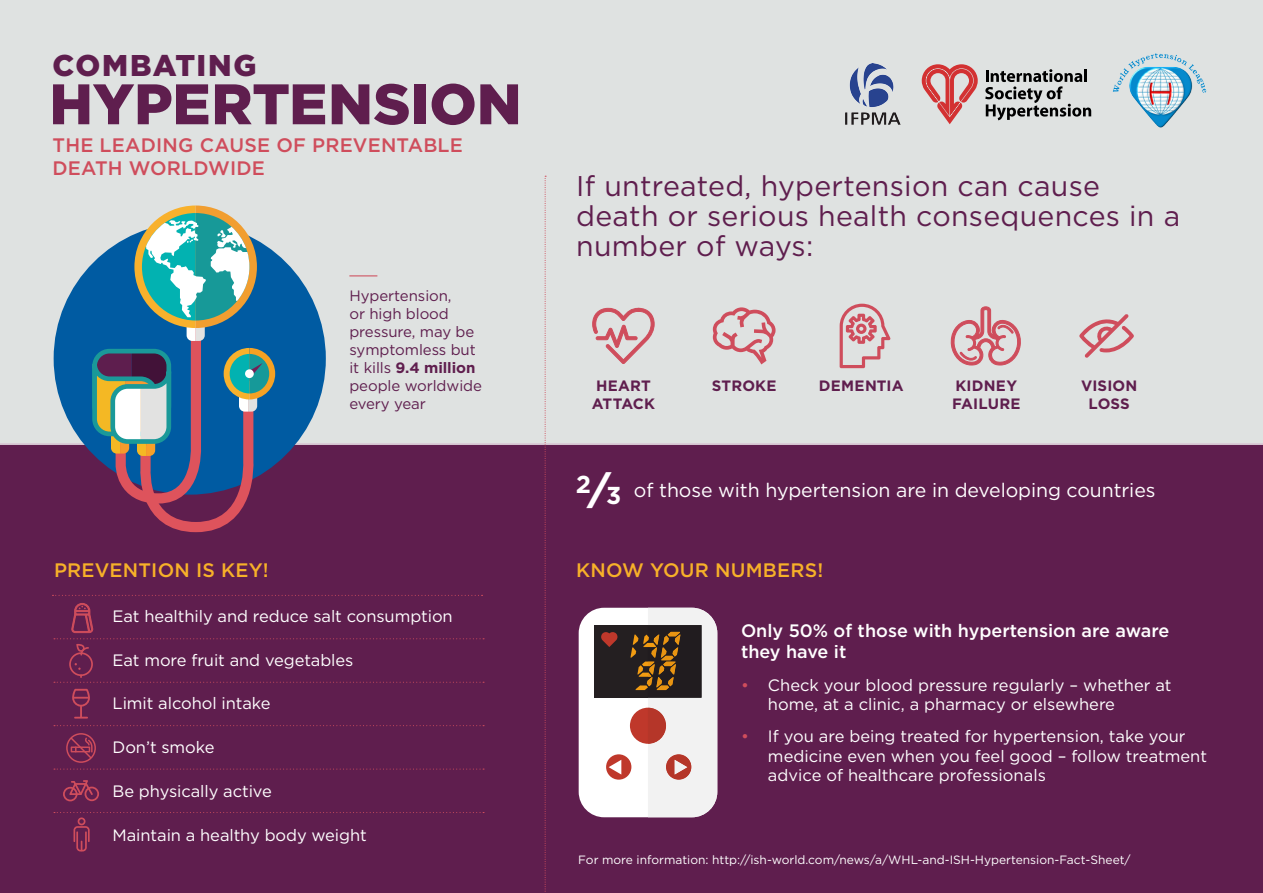
<style>
.page{position:relative;width:1263px;height:893px;background:#dfe2e1}
.page>*{position:absolute;margin:0;border:0;box-sizing:border-box;transform-origin:0 0}
.t1{font:900 57px "Gotham HTF";color:#5f1e4e}
.t2{font:900 30px "Gotham HTF";letter-spacing:.05em;color:#5f1e4e}
.t3{font:28.5px/30px "Gotham HTF";letter-spacing:.01em;color:#5f1e4e}
.t4{font:700 24.45px "Gotham HTF";color:#fff}
.t5{font:19.5px "Gotham HTF";letter-spacing:-.005em;color:#fff}
.t6{font:500 19.5px/22.5px "Gotham HTF";letter-spacing:.01em;color:#cf4d5c}
.t7{font:500 19.5px "Gotham HTF";letter-spacing:.01em;color:#f7b129}
.t8{font:500 18px/21.6px "Gotham HTF";color:#fff}
.t9{font:16.5px/19.5px "Gotham HTF";letter-spacing:-.005em;color:#fff}
.t10{font:15px/18px "Gotham HTF";letter-spacing:-.005em;color:#5f1e4e}
.t11{font:700 15px/18px "Gotham HTF";letter-spacing:.01em;color:#5f1e4e}
.t12{font:12px "Gotham HTF";color:#fff}
.s1{font-weight:700}
.s2{font-size:42px}
.s3{color:#cf4d5c}
</style>
<div class="page">
<div style="left:0;top:443px;width:1263px;height:450px;background:#5f1e4e"></div>
<div style="left:579px;top:608px;width:138px;height:209px;background:#fff;border-radius:25px"></div>
<div style="left:594px;top:625px;width:107px;height:73px;background:#241f21"></div>
<div style="left:606px;top:754px;width:25px;height:26px;background:#bf382b;border-radius:50%"></div>
<svg style="left:609px;top:760px;width:12px;height:15px"></svg>
<svg style="left:601px;top:632px;width:17px;height:15px"></svg>
<svg style="left:630px;top:608px;width:87px;height:209px"></svg>
<svg style="left:52px;top:595px;width:431px;height:1px"></svg>
<svg style="left:54px;top:725px;width:430px;height:1px"></svg>
<svg style="left:545px;top:176px;width:1px;height:717px"></svg>
<div style="left:54px;top:222px;width:272px;height:273px;background:#005ba2;border-radius:50%"></div>
<svg style="left:90px;top:206px;width:185px;height:326px"></svg>
<svg style="left:72px;top:689px;width:18px;height:30px"></svg>
<div style="left:54px;top:733px;width:430px;height:37px;background:#5f1e4e"></div>
<svg style="left:63px;top:780px;width:36px;height:21px"></svg>
<div style="left:54px;top:812px;width:430px;height:39px;background:#5f1e4e"></div>
<svg style="left:349px;top:275px;width:28px;height:1px"></svg>
<svg style="left:592px;top:308px;width:63px;height:56px"></svg>
<svg style="left:950px;top:306px;width:71px;height:60px"></svg>
<svg style="left:713px;top:307px;width:62px;height:57px"></svg>
<svg style="left:840px;top:304px;width:50px;height:64px"></svg>
<svg style="left:1079px;top:314px;width:55px;height:44px"></svg>
<div style="left:54px;top:603px;width:430px;height:80px;background:#5f1e4e"></div>
<img style="left:1112px;top:53px;width:95px;height:75px">
<svg style="left:922px;top:64px;width:56px;height:60px"></svg>
<svg style="left:985px;top:69px;width:106px;height:51px"></svg>
<img style="left:845px;top:63px;width:56px;height:61px">
<h2 class="t2" style="left:52px;top:48px;width:206px">COMBATING</h2>
<h1 class="t1" style="left:50px;top:71px;width:474px">HYPERTENSION</h1>
<p class="t6" style="left:52px;top:134px;width:412px">THE LEADING CAUSE OF PREVENTABLE<br>DEATH WORLDWIDE</p>
<p class="t10" style="left:349px;top:286px;width:134px">Hypertension,<br>or high blood pressure, may be symptomless but it kills <span class="s1">9.4 million </span>people worldwide every year</p>
<h3 class="t3" style="left:576px;top:171px;width:605px">If untreated, hypertension can cause death or serious health consequences in a number of ways:</h3>
<p class="t11" style="left:592px;top:377px;width:65px">HEART<br>ATTACK</p>
<p class="t11" style="left:712px;top:377px;width:66px">STROKE</p>
<p class="t11" style="left:819px;top:377px;width:86px">DEMENTIA</p>
<p class="t11" style="left:952px;top:377px;width:70px">KIDNEY<br>FAILURE</p>
<p class="t11" style="left:1081px;top:377px;width:58px;text-align:center">VISION<br>LOSS</p>
<h3 class="t4" style="left:576px;top:475px;width:47px">2<span class="s2">⁄</span>3</h3>
<p class="t5" style="left:634px;top:479px;width:523px">of those with hypertension are in developing countries</p>
<p class="t7" style="left:54px;top:559px;width:216px">PREVENTION IS KEY!</p>
<p class="t7" style="left:576px;top:559px;width:249px">KNOW YOUR NUMBERS!</p>
<p class="t9" style="left:113px;top:606px;width:342px">Eat healthily and reduce salt consumption</p>
<p class="t9" style="left:113px;top:650px;width:242px">Eat more fruit and vegetables</p>
<p class="t9" style="left:113px;top:694px;width:159px">Limit alcohol intake</p>
<p class="t9" style="left:113px;top:737px;width:103px">Don’t smoke</p>
<p class="t9" style="left:113px;top:781px;width:161px">Be physically active</p>
<p class="t9" style="left:113px;top:825px;width:256px">Maintain a healthy body weight</p>
<p class="t8" style="left:741px;top:619px;width:430px">Only 50% of those with hypertension are aware they have it</p>
<p class="t9" style="left:768px;top:675px;width:405px;text-indent:-27px"><span class="s3">•</span> Check your blood pressure regularly – whether at home, at a clinic, a pharmacy or elsewhere</p>
<p class="t9" style="left:768px;top:726px;width:441px;text-indent:-27px"><span class="s3">•</span> If you are being treated for hypertension, take your medicine even when you feel good – follow treatment advice of healthcare professionals</p>
<p class="t12" style="left:578px;top:853px;width:554px">For more information: http://ish-world.com/news/a/WHL-and-ISH-Hypertension-Fact-Sheet/</p>
</div>
